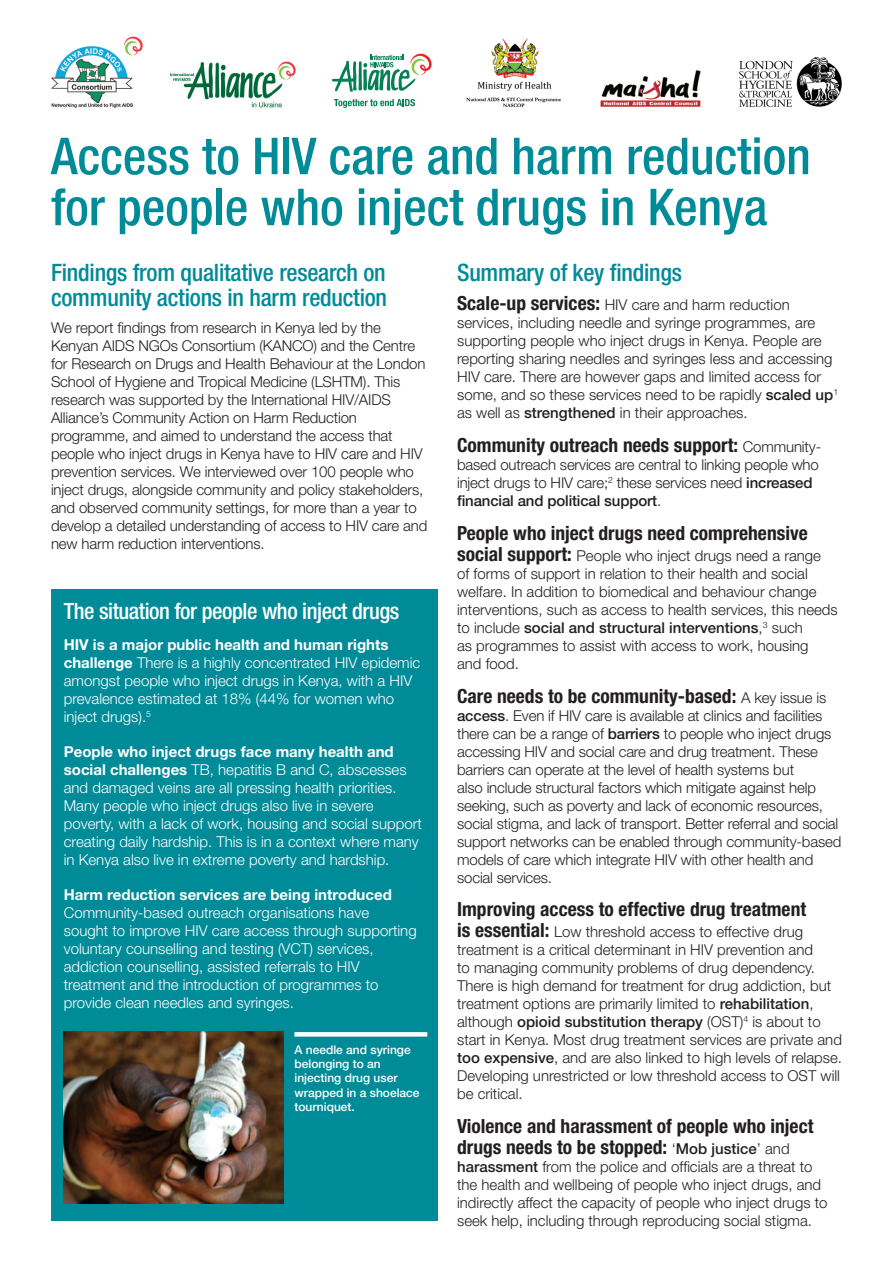
<style>
.page{position:relative;width:893px;height:1263px;background:#fff}
.page>*{position:absolute;margin:0;border:0;box-sizing:border-box;transform-origin:0 0}
.t1{font:500 condensed 51px/51px "Helvetica Neue LT Pro";color:#008b98}
.t2{font:500 condensed 24px/25.5px "Helvetica Neue LT Pro";letter-spacing:-.01em;color:#008b98}
.t3{font:500 condensed 22.5px "Helvetica Neue LT Pro";letter-spacing:-.02em;color:#fff}
.t4{font:700 condensed 19.5px/21px "Helvetica Neue LT Pro";color:#231f20}
.A-text{font:300 15px/18px "Helvetica Neue LT Pro";letter-spacing:-.01em;color:#231f20}
.A-text-2{font:300 15px/18px "Helvetica Neue LT Pro";color:#fff}
.t5{font:500 12px/14.4px "Helvetica Neue LT Pro";color:#fff}
.s1{font-weight:700}
.s2{font-weight:700;font-stretch:condensed;font-size:19.5px}
.s3{font-weight:500}
.s4{font-weight:300;font-stretch:normal;font-size:15px}
.s5{font-weight:500;font-stretch:normal;font-size:15px}
</style>
<div class="page">
<div style="left:51px;top:589px;width:386px;height:631px;background:#008b98"></div>
<img style="left:64px;top:1031px;width:219px;height:172px">
<svg style="left:294px;top:1032px;width:133px;height:4px"></svg>
<img style="left:51px;top:36px;width:92px;height:72px">
<img style="left:739px;top:56px;width:103px;height:51px">
<img style="left:170px;top:61px;width:126px;height:47px">
<svg style="left:332px;top:54px;width:100px;height:38px"></svg>
<svg style="left:334px;top:99px;width:81px;height:9px"></svg>
<img style="left:600px;top:70px;width:101px;height:37px">
<img style="left:467px;top:38px;width:94px;height:69px">
<h1 class="t1" style="left:51px;top:130px;width:761px">Access to HIV care and harm reduction for people who inject drugs in Kenya</h1>
<h2 class="t2" style="left:51px;top:259px;width:338px">Findings from qualitative research on community actions in harm reduction</h2>
<p class="A-text" style="left:51px;top:318px;width:378px">We report findings from research in Kenya led by the Kenyan AIDS NGOs Consortium (KANCO) and the Centre for Research on Drugs and Health Behaviour at the London School of Hygiene and Tropical Medicine (LSHTM). This research was supported by the International HIV/AIDS Alliance’s Community Action on Harm Reduction programme, and aimed to understand the access that people who inject drugs in Kenya have to HIV care and HIV prevention services. We interviewed over 100 people who inject drugs, alongside community and policy stakeholders, and observed community settings, for more than a year to develop a detailed understanding of access to HIV care and new harm reduction interventions.</p>
<h3 class="t3" style="left:64px;top:597px;width:337px">The situation for people who inject drugs</h3>
<p class="A-text-2" style="left:64px;top:635px;width:358px"><span class="s1">HIV is a major public health and human rights challenge</span> There is a highly concentrated HIV epidemic amongst people who inject drugs in Kenya, with a HIV prevalence estimated at 18% (44% for women who inject drugs).<sup>5</sup></p>
<p class="A-text-2" style="left:64px;top:742px;width:360px"><span class="s1">People who inject drugs face many health and social challenges</span> TB, hepatitis B and C, abscesses and damaged veins are all pressing health priorities.<br>Many people who inject drugs also live in severe poverty, with a lack of work, housing and social support creating daily hardship. This is in a context where many in Kenya also live in extreme poverty and hardship.</p>
<p class="A-text-2" style="left:64px;top:885px;width:354px"><span class="s1">Harm reduction services are being introduced </span>Community-based outreach organisations have sought to improve HIV care access through supporting voluntary counselling and testing (VCT) services, addiction counselling, assisted referrals to HIV treatment and the introduction of programmes to provide clean needles and syringes.</p>
<p class="t5" style="left:294px;top:1042px;width:127px">A needle and syringe belonging to an injecting drug user wrapped in a shoelace tourniquet.</p>
<h2 class="t2" style="left:457px;top:259px;width:226px">Summary of key findings</h2>
<p class="A-text" style="left:457px;top:296px;width:383px"><span class="s2">Scale-up services:</span> HIV care and harm reduction services, including needle and syringe programmes, are supporting people who inject drugs in Kenya. People are reporting sharing needles and syringes less and accessing HIV care. There are however gaps and limited access for some, and so these services need to be rapidly <span class="s3">scaled up</span><sup>1 </sup>as well as <span class="s3">strengthened</span> in their approaches.</p>
<h3 class="t4" style="left:457px;top:434px;width:366px">Community outreach needs support: <span class="s4">Community-</span></h3>
<p class="A-text" style="left:457px;top:455px;width:363px">based outreach services are central to linking people who inject drugs to HIV care;<sup>2</sup> these services need <span class="s3">increased financial and political support</span>.</p>
<h3 class="t4" style="left:457px;top:522px;width:352px">People who inject drugs need comprehensive</h3>
<p class="A-text" style="left:457px;top:546px;width:382px"><span class="s2">social support:</span> People who inject drugs need a range<br>of forms of support in relation to their health and social welfare. In addition to biomedical and behaviour change interventions, such as access to health services, this needs to include <span class="s3">social and structural interventions</span>,<sup>3</sup> such<br>as programmes to assist with access to work, housing<br>and food.</p>
<h3 class="t4" style="left:457px;top:685px;width:371px">Care needs to be community-based: <span class="s4">A key issue is</span></h3>
<p class="A-text" style="left:457px;top:706px;width:386px"><span class="s3">access</span>. Even if HIV care is available at clinics and facilities there can be a range of <span class="s3">barriers</span> to people who inject drugs accessing HIV and social care and drug treatment. These barriers can operate at the level of health systems but<br>also include structural factors which mitigate against help seeking, such as poverty and lack of economic resources, social stigma, and lack of transport. Better referral and social support networks can be enabled through community-based models of care which integrate HIV with other health and social services.</p>
<h3 class="t4" style="left:457px;top:899px;width:351px">Improving access to effective drug treatment</h3>
<p class="A-text" style="left:457px;top:923px;width:386px"><span class="s2">is essential:</span> Low threshold access to effective drug treatment is a critical determinant in HIV prevention and<br>to managing community problems of drug dependency.<br>There is high demand for treatment for drug addiction, but treatment options are primarily limited to <span class="s3">rehabilitation</span>, although <span class="s3">opioid substitution therapy</span> (OST)<sup>4</sup> is about to start in Kenya. Most drug treatment services are private and <span class="s3">too expensive</span>, and are also linked to high levels of relapse.<br>Developing unrestricted or low threshold access to OST will be critical.</p>
<h3 class="t4" style="left:457px;top:1115px;width:358px">Violence and harassment of people who inject drugs needs to be stopped: <span class="s4">‘</span><span class="s5">Mob justice</span><span class="s4">’ and</span></h3>
<p class="A-text" style="left:457px;top:1157px;width:372px"><span class="s3">harassment</span> from the police and officials are a threat to the health and wellbeing of people who inject drugs, and indirectly affect the capacity of people who inject drugs to seek help, including through reproducing social stigma.</p>
</div>
